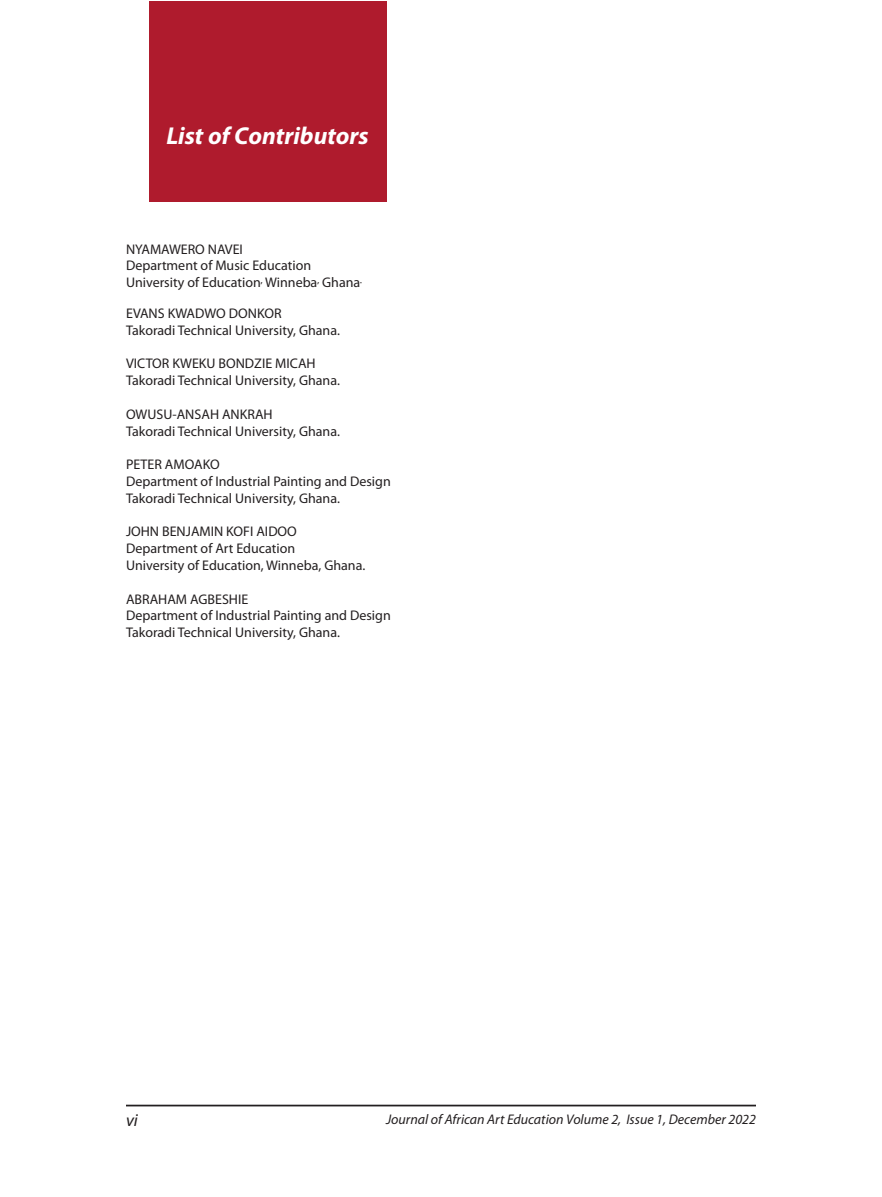
<style>
.page{position:relative;width:882px;height:1197px;background:#fff}
.page>*{position:absolute;margin:0;border:0;box-sizing:border-box;transform-origin:0 0}
.t1{font:italic 700 24.5px "Myriad Pro";color:#fff}
.t2{font:italic 17.5px "Myriad Pro";color:#231f20}
.t3{font:14px "Myriad Pro";color:#231f20}
.t4{font:italic 14px "Myriad Pro";color:#231f20}
</style>
<div class="page">
<hr style="left:126px;top:1105px;width:630px;height:1px;background:#231f20">
<div style="left:149px;top:1px;width:237px;height:201px;background:#af1b2d"></div>
<hr style="left:881px;top:0;width:1px;height:1197px;background:#af1b2d">
<p class="t1" style="left:166px;top:120px;width:204px">List of Contributors</p>
<p class="t3" style="left:126px;top:241px;width:118px">NYAMAWERO NAVEI</p>
<p class="t3" style="left:126px;top:258px;width:187px">Department of Music Education</p>
<p class="t3" style="left:126px;top:275px;width:238px">University of Education, Winneba, Ghana.</p>
<p class="t3" style="left:126px;top:306px;width:157px">EVANS KWADWO DONKOR</p>
<p class="t3" style="left:126px;top:322px;width:216px">Takoradi Technical University, Ghana.</p>
<p class="t3" style="left:126px;top:356px;width:191px">VICTOR KWEKU BONDZIE MICAH</p>
<p class="t3" style="left:126px;top:373px;width:216px">Takoradi Technical University, Ghana.</p>
<p class="t3" style="left:126px;top:406px;width:148px">OWUSU-ANSAH ANKRAH</p>
<p class="t3" style="left:126px;top:423px;width:216px">Takoradi Technical University, Ghana.</p>
<p class="t3" style="left:126px;top:457px;width:95px">PETER AMOAKO</p>
<p class="t3" style="left:126px;top:474px;width:266px">Department of Industrial Painting and Design</p>
<p class="t3" style="left:126px;top:490px;width:216px">Takoradi Technical University, Ghana.</p>
<p class="t3" style="left:126px;top:524px;width:172px">JOHN BENJAMIN KOFI AIDOO</p>
<p class="t3" style="left:126px;top:541px;width:171px">Department of Art Education</p>
<p class="t3" style="left:126px;top:558px;width:241px">University of Education, Winneba, Ghana.</p>
<p class="t3" style="left:126px;top:591px;width:124px">ABRAHAM AGBESHIE</p>
<p class="t3" style="left:126px;top:608px;width:266px">Department of Industrial Painting and Design</p>
<p class="t3" style="left:126px;top:625px;width:216px">Takoradi Technical University, Ghana.</p>
<p class="t2" style="left:126px;top:1109px;width:13px">vi</p>
<p class="t4" style="left:386px;top:1110px;width:371px">Journal of African Art Education Volume 2, Issue 1, December 2022</p>
</div>
